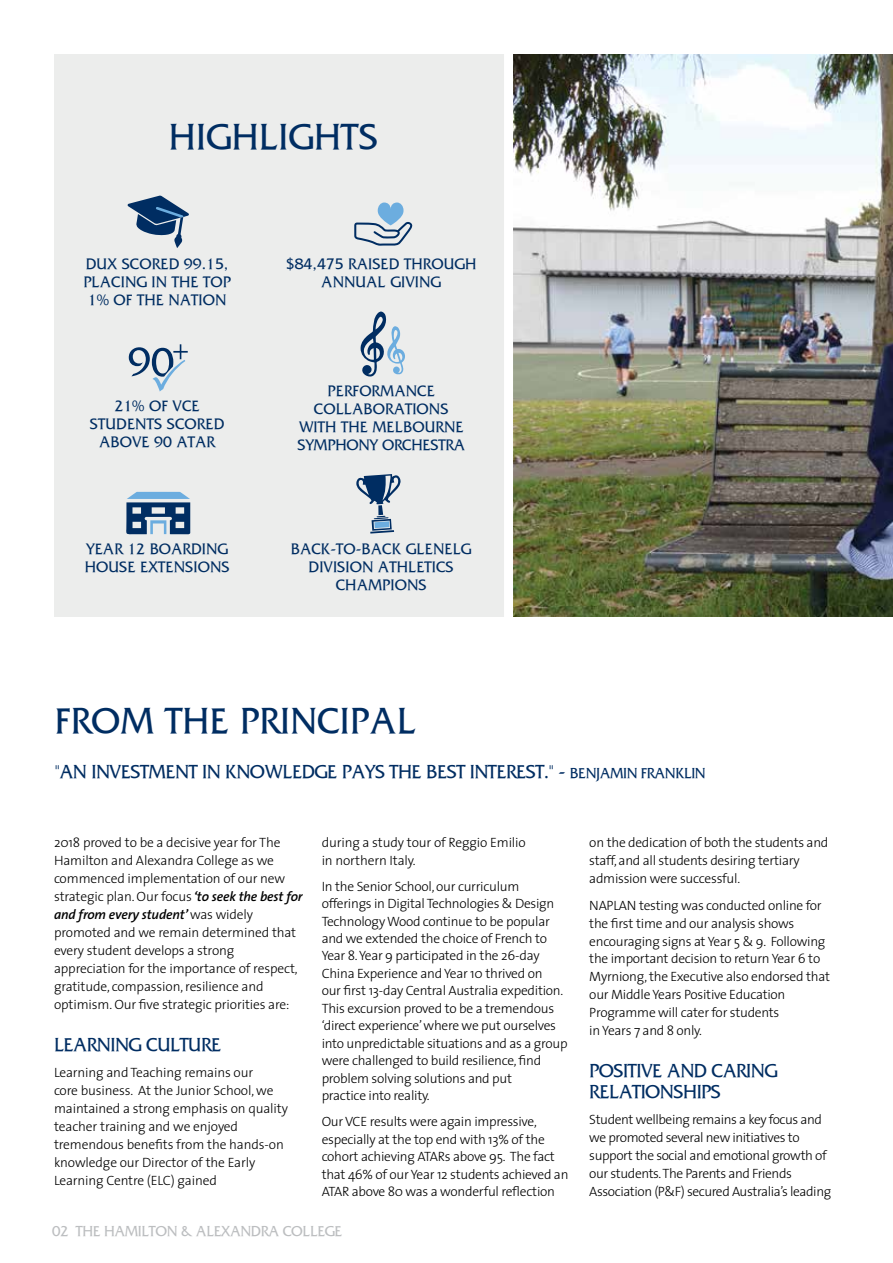
<style>
.page{position:relative;width:893px;height:1263px;background:#fff}
.page>*{position:absolute;margin:0;border:0;box-sizing:border-box;transform-origin:0 0}
.t1{font:37.5px "Septimus";letter-spacing:.01em;color:#002d62}
.t2{font:19.5px/20.9px "Septimus";letter-spacing:-.02em;color:#002d62}
.t3{font:15.75px/18px "Septimus";letter-spacing:.01em;color:#002d62;text-align:center}
.t4{font:15px "Septimus";letter-spacing:-.02em;color:#bcbec0}
.t5{font:300 13.5px/18px "The Sans";letter-spacing:-.02em;color:#000}
.s1{font-size:15px}
.s2{font-weight:600;font-style:italic}
</style>
<div class="page">
<img style="left:513px;top:54px;width:380px;height:563px">
<div style="left:54px;top:54px;width:452px;height:563px;background:#ecedec"></div>
<svg style="left:354px;top:202px;width:59px;height:44px"></svg>
<svg style="left:128px;top:195px;width:61px;height:53px"></svg>
<svg style="left:126px;top:492px;width:64px;height:42px"></svg>
<svg style="left:129px;top:344px;width:59px;height:48px"></svg>
<div style="left:504px;top:21px;width:9px;height:612px;background:#fff"></div>
<svg style="left:360px;top:311px;width:45px;height:66px"></svg>
<svg style="left:356px;top:474px;width:45px;height:60px"></svg>
<h1 class="t1" style="left:169px;top:120px;width:211px">HIGHLIGHTS</h1>
<p class="t3" style="left:83px;top:255px;width:149px;text-align:left">DUX SCORED 99.15,<br>PLACING IN THE TOP<br>1% OF THE NATION</p>
<p class="t3" style="left:90px;top:398px;width:136px">21% OF VCE<br>STUDENTS SCORED<br>ABOVE 90 ATAR</p>
<p class="t3" style="left:85px;top:541px;width:146px;text-align:left">YEAR 12 BOARDING<br>HOUSE EXTENSIONS</p>
<p class="t3" style="left:286px;top:255px;width:192px">$84,475 RAISED THROUGH<br>ANNUAL GIVING</p>
<p class="t3" style="left:297px;top:383px;width:169px">PERFORMANCE<br>COLLABORATIONS<br>WITH THE MELBOURNE<br>SYMPHONY ORCHESTRA</p>
<p class="t3" style="left:291px;top:541px;width:182px">BACK-TO-BACK GLENELG<br>DIVISION ATHLETICS<br>CHAMPIONS</p>
<h1 class="t1" style="left:55px;top:703px;width:363px">FROM THE PRINCIPAL</h1>
<h2 class="t2" style="left:55px;top:762px;width:652px">“AN INVESTMENT IN KNOWLEDGE PAYS THE BEST INTEREST.” - <span class="s1">BENJAMIN FRANKLIN</span></h2>
<p class="t5" style="left:54px;top:833px;width:250px">2018 proved to be a decisive year for The Hamilton and Alexandra College as we commenced implementation of our new strategic plan. Our focus <span class="s2">‘to seek the best for and from every student’</span> was widely promoted and we remain determined that every student develops a strong appreciation for the importance of respect, gratitude, compassion, resilience and optimism. Our five strategic priorities are:</p>
<h2 class="t2" style="left:54px;top:1035px;width:169px">LEARNING CULTURE</h2>
<p class="t5" style="left:54px;top:1063px;width:236px">Learning and Teaching remains our<br>core business. At the Junior School, we maintained a strong emphasis on quality teacher training and we enjoyed tremendous benefits from the hands-on knowledge our Director of the Early Learning Centre (ELC) gained</p>
<p class="t5" style="left:322px;top:833px;width:206px;line-height:17.4px">during a study tour of Reggio Emilio in northern Italy.</p>
<p class="t5" style="left:322px;top:877px;width:247px;line-height:17.4px">In the Senior School, our curriculum offerings in Digital Technologies &amp; Design Technology Wood continue to be popular and we extended the choice of French to Year 8. Year 9 participated in the 26-day China Experience and Year 10 thrived on<br>our first 13-day Central Australia expedition.<br>This excursion proved to be a tremendous ‘direct experience’ where we put ourselves into unpredictable situations and as a group were challenged to build resilience, find problem solving solutions and put<br>practice into reality.</p>
<p class="t5" style="left:322px;top:1112px;width:248px;line-height:17.4px">Our VCE results were again impressive, especially at the top end with 13% of the cohort achieving ATARs above 95. The fact that 46% of our Year 12 students achieved an ATAR above 80 was a wonderful reflection</p>
<p class="t4" style="left:52px;top:1224px;width:292px">02 THE HAMILTON &amp; ALEXANDRA COLLEGE</p>
<p class="t5" style="left:589px;top:833px;width:241px">on the dedication of both the students and staff, and all students desiring tertiary admission were successful.</p>
<p class="t5" style="left:589px;top:895px;width:242px">NAPLAN testing was conducted online for the first time and our analysis shows encouraging signs at Year 5 &amp; 9. Following the important decision to return Year 6 to Myrniong, the Executive also endorsed that our Middle Years Positive Education Programme will cater for students<br>in Years 7 and 8 only.</p>
<h2 class="t2" style="left:589px;top:1061px;width:190px">POSITIVE AND CARING<br>RELATIONSHIPS</h2>
<p class="t5" style="left:589px;top:1110px;width:243px">Student wellbeing remains a key focus and we promoted several new initiatives to support the social and emotional growth of our students. The Parents and Friends Association (P&amp;F) secured Australia’s leading</p>
</div>
